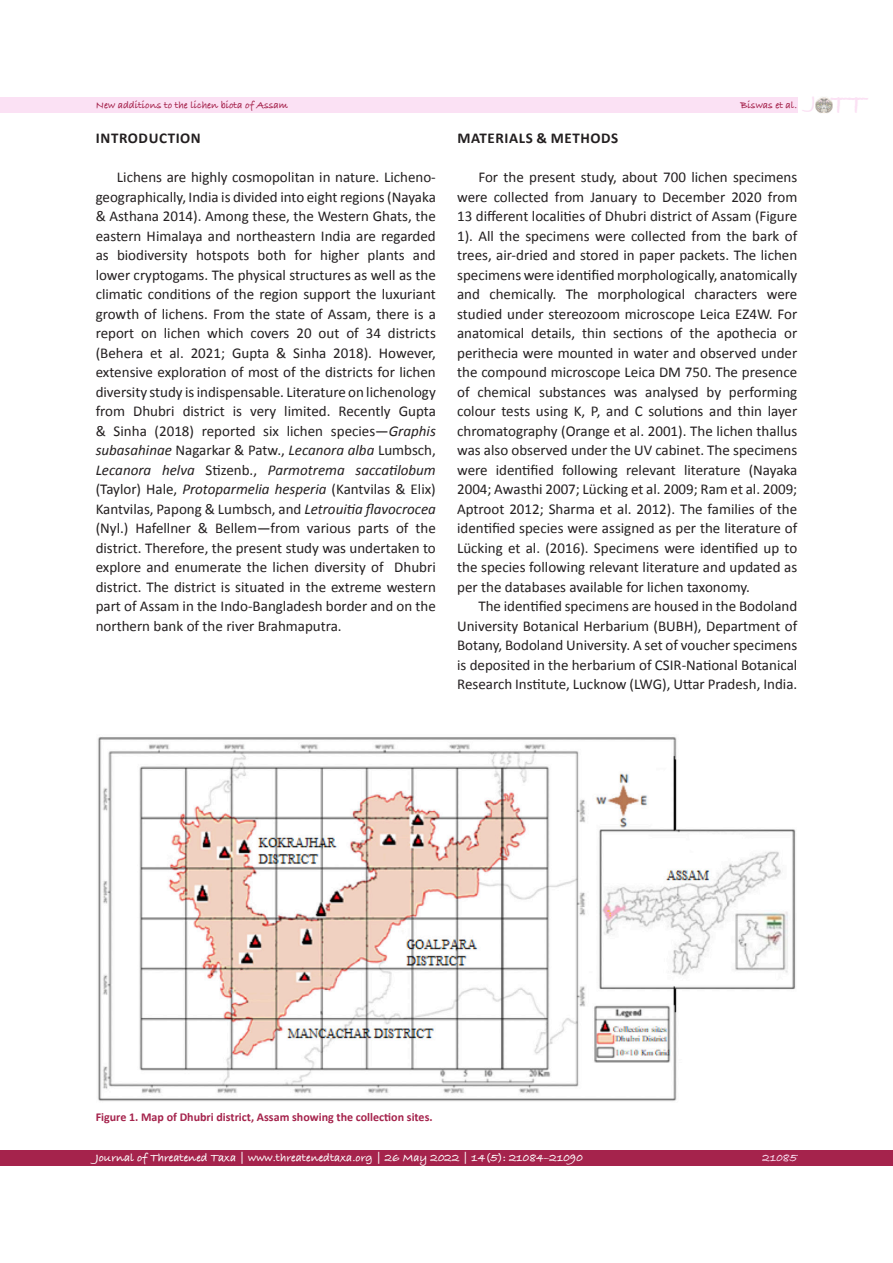
<style>
.page{position:relative;width:893px;height:1263px;background:#fff}
.page>*{position:absolute;margin:0;border:0;box-sizing:border-box;transform-origin:0 0}
.t1{font:700 28.95px "Bradley Hand ITCTT";color:#fbe1f4}
.t2{font:15px/19.5px "Calibri";color:#231f20;text-align:justify}
.t3{font:700 15px "Calibri";letter-spacing:.04em;color:#231f20}
.t4{font:700 12px "Bradley Hand ITCTT";color:#fff}
.t5{font:700 12px "Calibri";color:#a5234c}
.t6{font:700 12px "Bradley Hand ITCTT";color:#fbe1f4}
.t7{font:700 10.5px "Bradley Hand ITCTT";letter-spacing:-.005em;color:#a5234c}
.s1{font-style:italic}
.s2{font-family:"Calibri Italic 2"}
</style>
<div class="page">
<div style="left:0;top:97px;width:797px;height:16px;background:#fbe1f4"></div>
<div style="left:0;top:1150px;width:893px;height:16px;background:#a5234c"></div>
<img style="left:815px;top:97px;width:17px;height:16px">
<img style="left:97px;top:737px;width:699px;height:364px">
<h1 class="t1" style="left:810px;top:82px;width:57px"><sup>J</sup> TT</h1>
<p class="t7" style="left:96px;top:97px;width:194px">New additions to the lichen biota of Assam</p>
<p class="t7" style="left:740px;top:97px;width:58px">Biswas et al.</p>
<p class="t3" style="left:96px;top:129px;width:106px">INTRODUCTION</p>
<p class="t2" style="left:96px;top:167px;width:342px;text-indent:21px">Lichens are highly cosmopolitan in nature. Licheno&shy;geographically, India is divided into eight regions (Nayaka &amp; Asthana 2014). Among these, the Western Ghats, the eastern Himalaya and northeastern India are regarded as biodiversity hotspots both for higher plants and lower cryptogams. The physical structures as well as the climatic conditions of the region support the luxuriant growth of lichens. From the state of Assam, there is a report on lichen which covers 20 out of 34 districts (Behera et al. 2021; Gupta &amp; Sinha 2018). However, extensive exploration of most of the districts for lichen diversity study is indispensable. Literature on lichenology from Dhubri district is very limited. Recently Gupta &amp; Sinha (2018) reported six lichen species—<span class="s1">Graphis subasahinae</span> Nagarkar &amp; Patw., <span class="s1">Lecanora alba</span> Lumbsch, <span class="s1">Lecanora helva</span> Stizenb., <span class="s2">Parmotrema saccatilobum </span>(Taylor) Hale, <span class="s1">Protoparmelia hesperia</span> (Kantvilas &amp; Elix)<br>Kantvilas, Papong &amp; Lumbsch, and <span class="s2">Letrouitia flavocrocea </span>(Nyl.) Hafellner &amp; Bellem—from various parts of the district. Therefore, the present study was undertaken to explore and enumerate the lichen diversity of Dhubri district. The district is situated in the extreme western part of Assam in the Indo-Bangladesh border and on the northern bank of the river Brahmaputra.</p>
<p class="t3" style="left:457px;top:129px;width:162px">MATERIALS &amp; METHODS</p>
<p class="t2" style="left:457px;top:167px;width:342px;text-indent:21px">For the present study, about 700 lichen specimens were collected from January to December 2020 from 13 different localities of Dhubri district of Assam (Figure 1). All the specimens were collected from the bark of trees, air-dried and stored in paper packets. The lichen specimens were identified morphologically, anatomically and chemically. The morphological characters were studied under stereozoom microscope Leica EZ4W. For anatomical details, thin sections of the apothecia or perithecia were mounted in water and observed under the compound microscope Leica DM 750. The presence of chemical substances was analysed by performing colour tests using K, P, and C solutions and thin layer chromatography (Orange et al. 2001). The lichen thallus was also observed under the UV cabinet. The specimens were identified following relevant literature (Nayaka 2004; Awasthi 2007; Lücking et al. 2009; Ram et al. 2009; Aptroot 2012; Sharma et al. 2012). The families of the identified species were assigned as per the literature of Lücking et al. (2016). Specimens were identified up to the species following relevant literature and updated as per the databases available for lichen taxonomy.</p>
<p class="t2" style="left:457px;top:596px;width:342px;text-indent:21px">The identified specimens are housed in the Bodoland University Botanical Herbarium (BUBH), Department of Botany, Bodoland University. A set of voucher specimens is deposited in the herbarium of CSIR-National Botanical Research Institute, Lucknow (LWG), Uttar Pradesh, India.</p>
<p class="t5" style="left:96px;top:1109px;width:338px">Figure 1. Map of Dhubri district, Assam showing the collection sites.</p>
<p class="t4" style="left:95px;top:1149px;width:489px">Journal of Threatened Taxa | www.threatenedtaxa.org | 26 May 2022 | 14(5): 21084–21090</p>
<p class="t6" style="left:763px;top:1149px;width:36px">21085</p>
</div>
